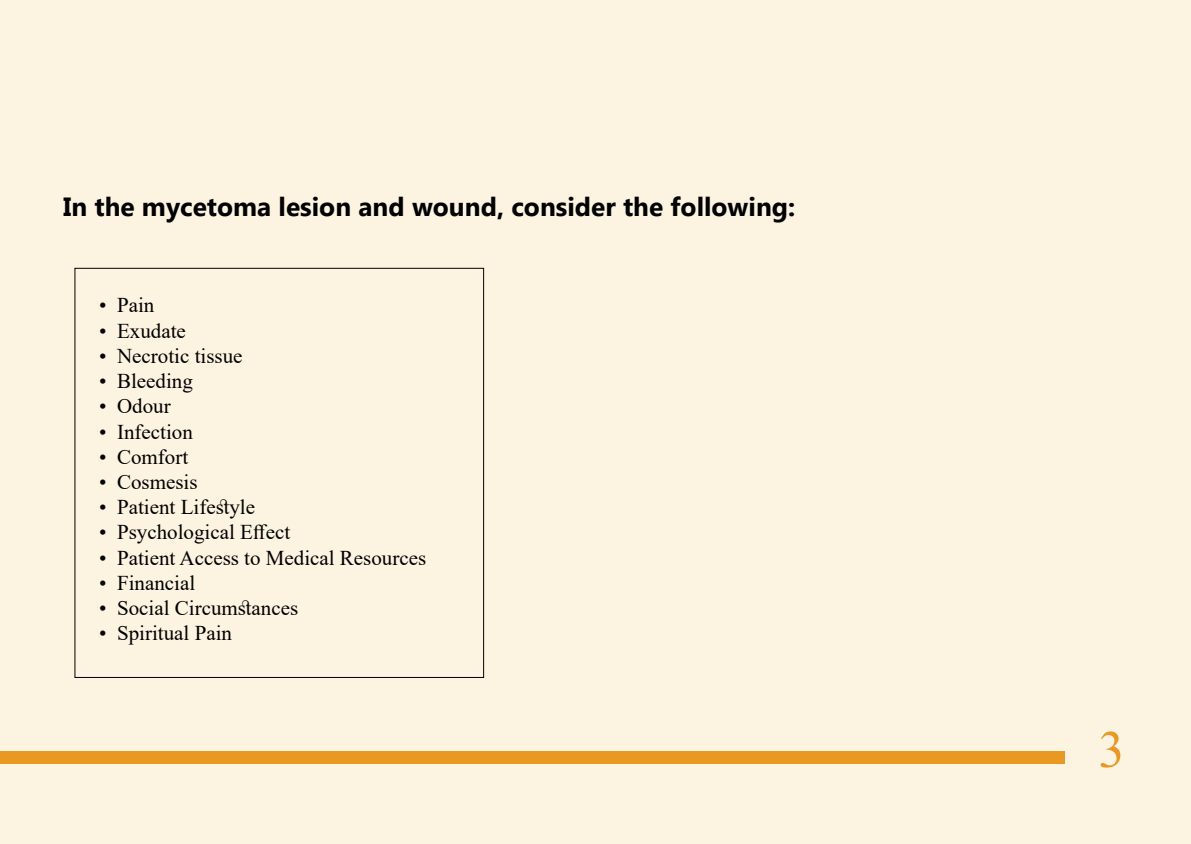
<style>
.page{position:relative;width:1191px;height:844px;background:#fff}
.page>*{position:absolute;margin:0;border:0;box-sizing:border-box;transform-origin:0 0}
.t1{font:52.5px "Times New Roman";color:#e99923}
.t2{font:700 26.25px "Myanmar Text";color:#000}
.t3{font:21px "Times New Roman";color:#000}
</style>
<div class="page">
<div style="left:0;top:0;width:1191px;height:843px;background:#fcf3e1"></div>
<div style="left:0;top:750px;width:1064px;height:13px;background:#e99923"></div>
<p class="t2" style="left:63px;top:192px;width:733px">In the mycetoma lesion and wound, consider the following:</p>
<p class="t3" style="left:99px;top:290px;width:9px">•</p>
<p class="t3" style="left:117px;top:290px;width:39px">Pain</p>
<p class="t3" style="left:99px;top:316px;width:9px">•</p>
<p class="t3" style="left:117px;top:316px;width:70px">Exudate</p>
<p class="t3" style="left:99px;top:341px;width:9px">•</p>
<p class="t3" style="left:117px;top:341px;width:127px">Necrotic tissue</p>
<p class="t3" style="left:99px;top:366px;width:9px">•</p>
<p class="t3" style="left:117px;top:366px;width:77px">Bleeding</p>
<p class="t3" style="left:99px;top:391px;width:9px">•</p>
<p class="t3" style="left:117px;top:391px;width:55px">Odour</p>
<p class="t3" style="left:99px;top:416px;width:9px">•</p>
<p class="t3" style="left:117px;top:416px;width:77px">Infection</p>
<p class="t3" style="left:99px;top:442px;width:9px">•</p>
<p class="t3" style="left:117px;top:442px;width:73px">Comfort</p>
<p class="t3" style="left:99px;top:467px;width:9px">•</p>
<p class="t3" style="left:117px;top:467px;width:82px">Cosmesis</p>
<p class="t3" style="left:99px;top:492px;width:9px">•</p>
<p class="t3" style="left:117px;top:492px;width:139px">Patient Lifestyle</p>
<p class="t3" style="left:99px;top:517px;width:9px">•</p>
<p class="t3" style="left:117px;top:517px;width:175px">Psychological Effect</p>
<p class="t3" style="left:99px;top:542px;width:9px">•</p>
<p class="t3" style="left:117px;top:542px;width:311px">Patient Access to Medical Resources</p>
<p class="t3" style="left:99px;top:568px;width:9px">•</p>
<p class="t3" style="left:117px;top:568px;width:80px">Financial</p>
<p class="t3" style="left:99px;top:593px;width:9px">•</p>
<p class="t3" style="left:117px;top:593px;width:183px">Social Circumstances</p>
<p class="t3" style="left:99px;top:618px;width:9px">•</p>
<p class="t3" style="left:117px;top:618px;width:116px">Spiritual Pain</p>
<h1 class="t1" style="left:1098px;top:712px;width:28px">3</h1>
</div>
